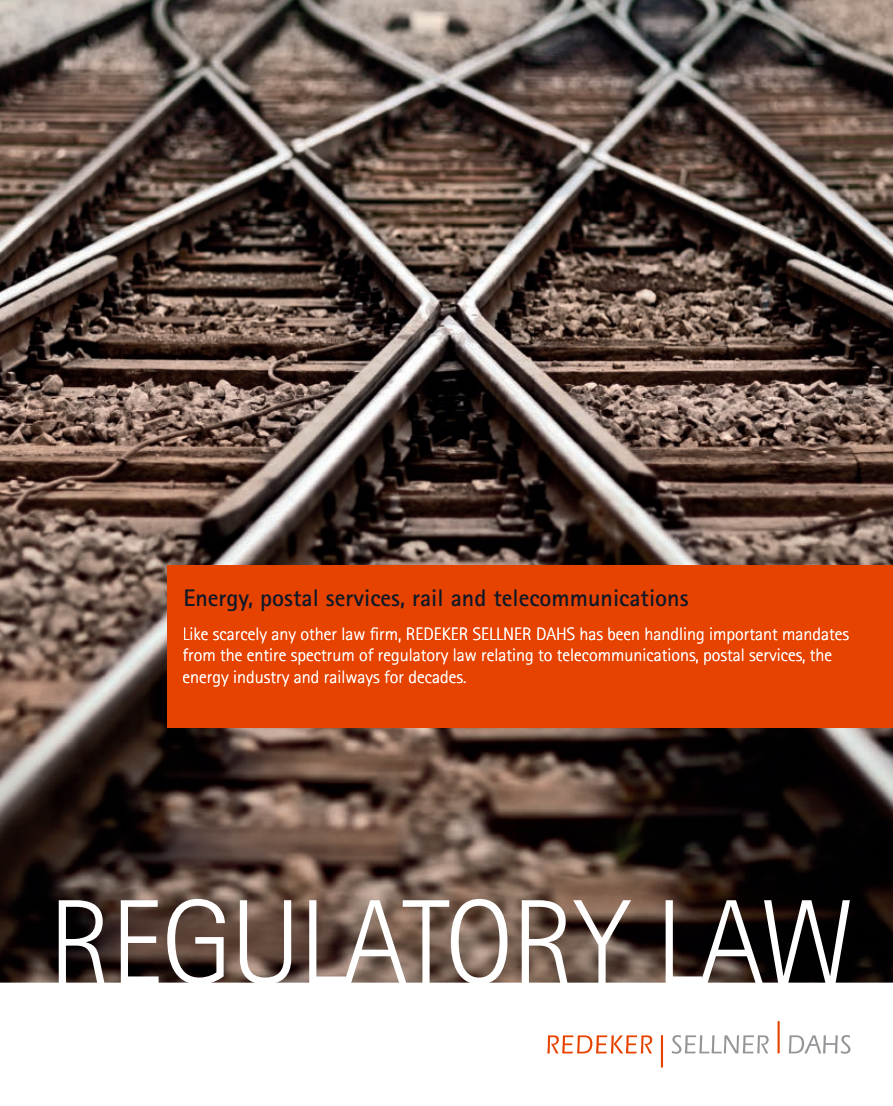
<style>
.page{position:relative;width:893px;height:1106px;background:#fff}
.page>*{position:absolute;margin:0;border:0;box-sizing:border-box;transform-origin:0 0}
.t1{font:300 120px "Rotis Sans Serif";letter-spacing:-.02em;color:#fff}
.t2{font:700 24px "Rotis Sans Serif";color:#0f1827}
.t3{font:300 18px/21.6px "Rotis Sans Serif";color:#ffede6}
</style>
<div class="page">
<img style="left:0;top:0;width:893px;height:982px">
<svg style="left:672px;top:1035px;width:97px;height:18px"></svg>
<svg style="left:789px;top:1035px;width:61px;height:18px"></svg>
<hr style="left:777px;top:1021px;width:3px;height:32px;background:#e74300">
<hr style="left:661px;top:1035px;width:2px;height:32px;background:#e74300">
<svg style="left:547px;top:1035px;width:105px;height:18px"></svg>
<div style="left:167px;top:566px;width:726px;height:162px;background:#e74300"></div>
<h2 class="t2" style="left:183px;top:582px;width:507px">Energy, postal services, rail and telecommunications</h2>
<p class="t3" style="left:182px;top:622px;width:668px">Like scarcely any other law firm, REDEKER SELLNER DAHS has been handling important mandates from the entire spectrum of regulatory law relating to telecommunications, postal services, the energy industry and railways for decades.</p>
<h1 class="t1" style="left:48px;top:873px;width:808px">REGULATORY LAW</h1>
</div>
